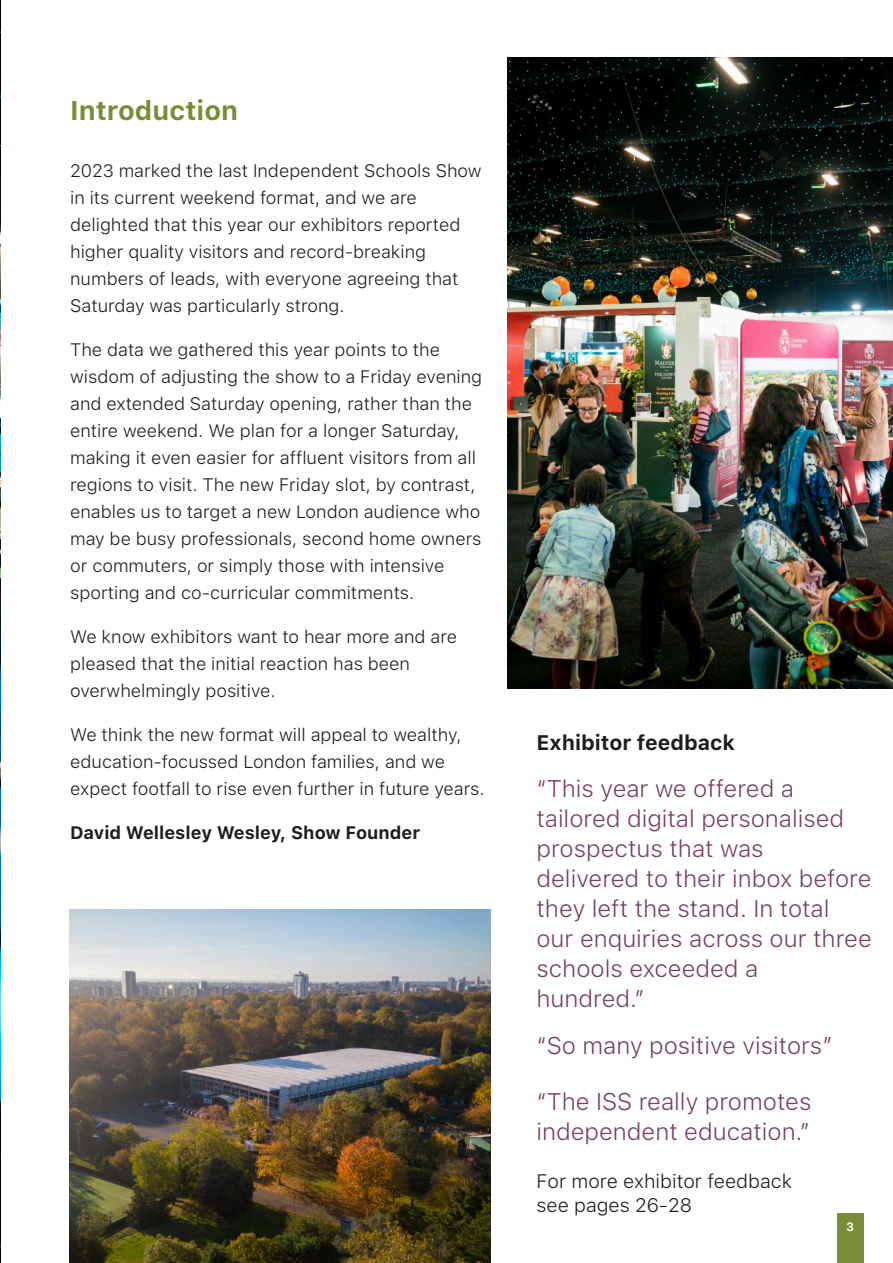
<style>
.page{position:relative;width:893px;height:1263px;background:#fff}
.page>*{position:absolute;margin:0;border:0;box-sizing:border-box;transform-origin:0 0}
.t1{font:700 27px "SF Pro Text";color:#798d36}
.t2{font:300 24px "SF Pro Text";color:#784063}
.t3{font:700 21px "SF Pro Text";color:#1d1d1b}
.t4{font:300 19.5px "SF Pro Text";color:#1d1d1b}
.t5{font:300 18px "SF Pro Text";color:#1d1d1b}
.t6{font:700 18px "SF Pro Text";color:#1d1d1b}
.t7{font:700 12px "SF Pro Text";color:#fff}
</style>
<div class="page">
<div style="left:837px;top:1213px;width:26px;height:50px;background:#798d36"></div>
<img style="left:69px;top:909px;width:421px;height:354px">
<img style="left:0;top:0;width:1px;height:1263px">
<img style="left:507px;top:57px;width:386px;height:631px">
<p class="t1" style="left:70px;top:94px;width:169px">Introduction</p>
<p class="t5" style="left:70px;top:160px;width:413px">2023 marked the last Independent Schools Show</p>
<p class="t5" style="left:70px;top:187px;width:348px">in its current weekend format, and we are</p>
<p class="t5" style="left:70px;top:214px;width:392px">delighted that this year our exhibitors reported</p>
<p class="t5" style="left:70px;top:241px;width:357px">higher quality visitors and record-breaking</p>
<p class="t5" style="left:70px;top:268px;width:390px">numbers of leads, with everyone agreeing that</p>
<p class="t5" style="left:70px;top:295px;width:276px">Saturday was particularly strong.</p>
<p class="t5" style="left:70px;top:339px;width:371px">The data we gathered this year points to the</p>
<p class="t5" style="left:70px;top:366px;width:413px">wisdom of adjusting the show to a Friday evening</p>
<p class="t5" style="left:70px;top:393px;width:403px">and extended Saturday opening, rather than the</p>
<p class="t5" style="left:70px;top:420px;width:391px">entire weekend. We plan for a longer Saturday,</p>
<p class="t5" style="left:70px;top:447px;width:407px">making it even easier for affluent visitors from all</p>
<p class="t5" style="left:70px;top:474px;width:407px">regions to visit. The new Friday slot, by contrast,</p>
<p class="t5" style="left:70px;top:501px;width:412px">enables us to target a new London audience who</p>
<p class="t5" style="left:70px;top:528px;width:413px">may be busy professionals, second home owners</p>
<p class="t5" style="left:70px;top:555px;width:376px">or commuters, or simply those with intensive</p>
<p class="t5" style="left:70px;top:582px;width:346px">sporting and co-curricular commitments.</p>
<p class="t5" style="left:70px;top:626px;width:388px">We know exhibitors want to hear more and are</p>
<p class="t5" style="left:70px;top:653px;width:341px">pleased that the initial reaction has been</p>
<p class="t5" style="left:70px;top:680px;width:207px">overwhelmingly positive.</p>
<p class="t5" style="left:70px;top:724px;width:393px">We think the new format will appeal to wealthy,</p>
<p class="t5" style="left:70px;top:751px;width:376px">education-focussed London families, and we</p>
<p class="t5" style="left:70px;top:778px;width:416px">expect footfall to rise even further in future years.</p>
<p class="t6" style="left:70px;top:822px;width:352px">David Wellesley Wesley, Show Founder</p>
<p class="t3" style="left:536px;top:730px;width:200px">Exhibitor feedback</p>
<p class="t2" style="left:536px;top:774px;width:259px">“This year we offered a</p>
<p class="t2" style="left:536px;top:804px;width:309px">tailored digital personalised</p>
<p class="t2" style="left:536px;top:834px;width:229px">prospectus that was</p>
<p class="t2" style="left:536px;top:864px;width:337px">delivered to their inbox before</p>
<p class="t2" style="left:536px;top:894px;width:294px">they left the stand. In total</p>
<p class="t2" style="left:536px;top:924px;width:337px">our enquiries across our three</p>
<p class="t2" style="left:536px;top:954px;width:223px">schools exceeded a</p>
<p class="t2" style="left:536px;top:984px;width:110px">hundred.”</p>
<p class="t2" style="left:536px;top:1031px;width:298px">“So many positive visitors”</p>
<p class="t2" style="left:536px;top:1087px;width:276px">“The ISS really promotes</p>
<p class="t2" style="left:536px;top:1117px;width:275px">independent education.”</p>
<p class="t4" style="left:536px;top:1170px;width:257px">For more exhibitor feedback</p>
<p class="t4" style="left:536px;top:1193px;width:157px">see pages 26-28</p>
<p class="t7" style="left:846px;top:1219px;width:10px">3</p>
</div>
